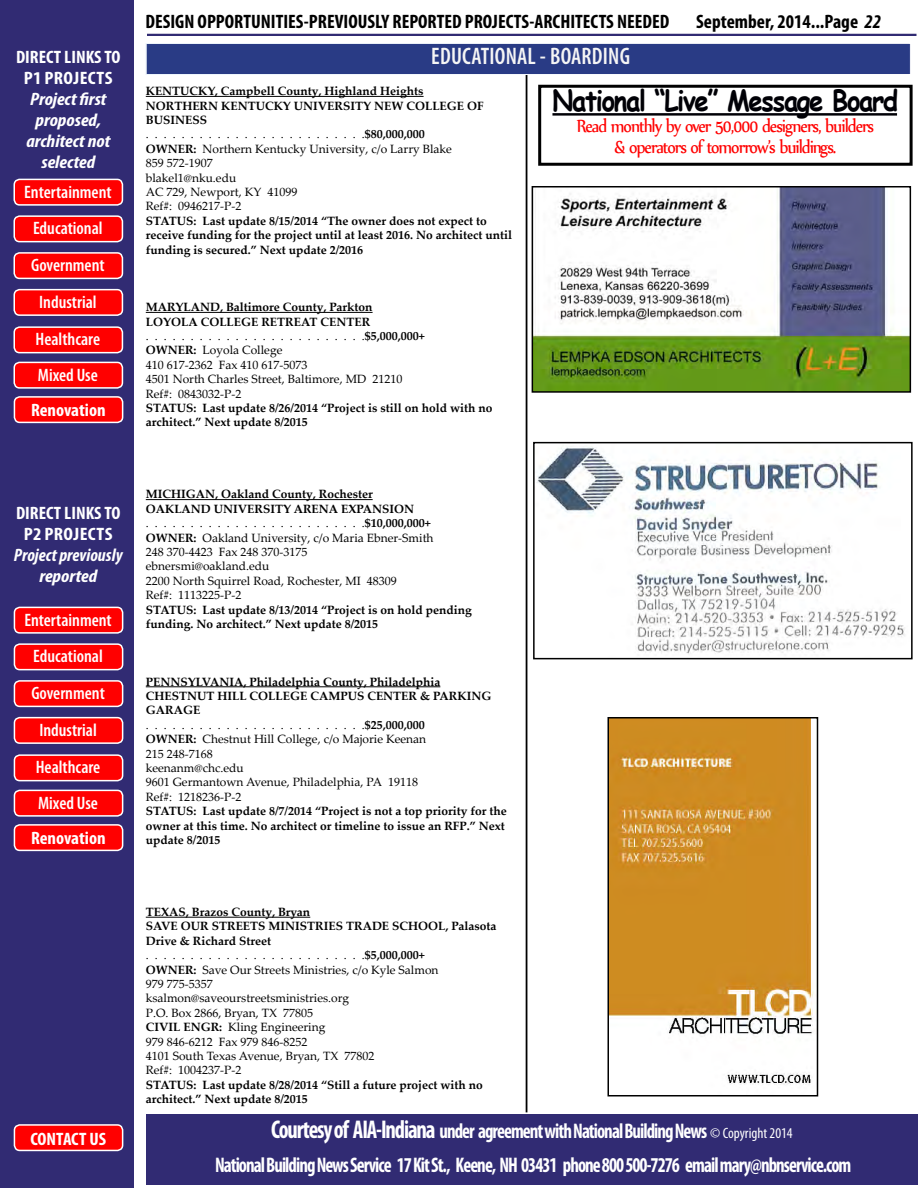
<style>
.page{position:relative;width:918px;height:1188px;background:#fff}
.page>*{position:absolute;margin:0;border:0;box-sizing:border-box;transform-origin:0 0}
.BENEFITS_HEAD{font:700 28.8px "Comic Sans MS";letter-spacing:-.05em;color:#000006;scale:.89 1}
.BENEFITS_HEAD-2{font:600 condensed 24px "Myriad Pro";letter-spacing:.01em;color:#f5f5f5;scale:.95 1}
.BENEFITS_HEAD-3{font:700 condensed 21.15px "Myriad Pro";letter-spacing:-.05em;color:#fff;scale:.89 1}
.BENEFITS_HEAD-4{font:21.15px/21px "Nyala";letter-spacing:-.05em;color:#f00;text-align:center;scale:.89 1}
.BENEFITS_HEAD-5{font:700 condensed 19.5px "Myriad Pro";color:#000}
.BENEFITS_HEAD-6{font:600 condensed 18px "Myriad Pro";color:#fff}
.BENEFITS_HEAD-7{font:700 condensed 18px "Myriad Pro";color:#fff;scale:1.04 1}
.BENEFITS_HEAD-8{font:italic 700 condensed 18px "Myriad Pro";color:#fff;scale:1.1 1}
.BENEFITS_HEAD-9{font:700 condensed 18px "Myriad Pro";letter-spacing:.02em;color:#fff;scale:1.1 1}
.BENEFITS_HEAD-10{font:italic 700 condensed 18px "Myriad Pro";color:#fff}
.t1{font:700 12px/14.4px "Palatino Linotype";color:#000}
.t2{font:12px/14.4px "Palatino Linotype";color:#000}
.s1{font-style:italic}
.s2{font-weight:400}
.s3{font-weight:700}
.s4{font-size:25.8px}
.s5{font-weight:400;font-size:15px}
</style>
<div class="page">
<div style="left:0;top:0;width:133px;height:1188px;background:#312b73"></div>
<svg style="left:13px;top:1124px;width:111px;height:26px;background:#f9181a"></svg>
<svg style="left:13px;top:178px;width:111px;height:27px;background:#f51d20"></svg>
<svg style="left:13px;top:396px;width:111px;height:26px;background:#f9181a"></svg>
<svg style="left:13px;top:215px;width:111px;height:27px;background:#f71f21"></svg>
<svg style="left:13px;top:252px;width:111px;height:26px;background:#f9181a"></svg>
<svg style="left:13px;top:288px;width:111px;height:27px;background:#f41b1f"></svg>
<svg style="left:13px;top:326px;width:111px;height:27px;background:#f71f21"></svg>
<svg style="left:13px;top:361px;width:111px;height:27px;background:#f51d20"></svg>
<svg style="left:13px;top:824px;width:111px;height:26px;background:#f9191a"></svg>
<svg style="left:13px;top:606px;width:111px;height:27px;background:#f51d20"></svg>
<svg style="left:13px;top:643px;width:111px;height:27px;background:#f71f21"></svg>
<svg style="left:13px;top:680px;width:111px;height:26px;background:#f9191a"></svg>
<svg style="left:13px;top:716px;width:111px;height:27px;background:#f41b1f"></svg>
<svg style="left:13px;top:754px;width:111px;height:27px;background:#f71f21"></svg>
<svg style="left:13px;top:789px;width:111px;height:27px;background:#f51d20"></svg>
<hr style="left:147px;top:34px;width:769px;height:2px;background:#312b73">
<div style="left:146px;top:1114px;width:772px;height:70px;background:#312b73"></div>
<hr style="left:526px;top:43px;width:1px;height:1069px;background:#000">
<hr style="left:552px;top:113px;width:345px;height:3px;background:#000006">
<div style="left:538px;top:85px;width:375px;height:81px;border:3px solid #000"></div>
<img style="left:610px;top:720px;width:204px;height:365px">
<div style="left:607px;top:717px;width:211px;height:379px;border:2px solid #000"></div>
<img style="left:535px;top:189px;width:373px;height:201px">
<div style="left:532px;top:186px;width:379px;height:207px;border:2px solid #000"></div>
<img style="left:536px;top:446px;width:369px;height:208px">
<div style="left:533px;top:442px;width:380px;height:217px;border:2px solid #000"></div>
<hr style="left:146px;top:96px;width:278px;height:1px;background:#000">
<hr style="left:146px;top:312px;width:227px;height:1px;background:#000">
<hr style="left:146px;top:499px;width:227px;height:1px;background:#000">
<hr style="left:146px;top:686px;width:294px;height:1px;background:#000">
<hr style="left:146px;top:917px;width:164px;height:1px;background:#000">
<div style="left:146px;top:43px;width:764px;height:32px;background:#293b85"></div>
<div style="left:146px;top:43px;width:765px;height:32px;border:1px solid #fff"></div>
<p class="BENEFITS_HEAD-7" style="left:16px;top:47px;width:102px">DIRECT LINKS TO</p>
<p class="BENEFITS_HEAD-9" style="left:24px;top:68px;width:82px">P1 PROJECTS</p>
<p class="BENEFITS_HEAD-8" style="left:30px;top:90px;width:71px">Project first</p>
<p class="BENEFITS_HEAD-8" style="left:35px;top:111px;width:61px">proposed,</p>
<p class="BENEFITS_HEAD-8" style="left:26px;top:132px;width:78px">architect not</p>
<p class="BENEFITS_HEAD-8" style="left:41px;top:153px;width:50px">selected</p>
<p class="BENEFITS_HEAD-6" style="left:24px;top:182px;width:89px">Entertainment</p>
<p class="BENEFITS_HEAD-6" style="left:33px;top:219px;width:71px">Educational</p>
<p class="BENEFITS_HEAD-6" style="left:31px;top:255px;width:75px">Government</p>
<p class="BENEFITS_HEAD-6" style="left:39px;top:292px;width:59px">Industrial</p>
<p class="BENEFITS_HEAD-6" style="left:36px;top:330px;width:66px">Healthcare</p>
<p class="BENEFITS_HEAD-6" style="left:38px;top:365px;width:61px">Mixed Use</p>
<p class="BENEFITS_HEAD-7" style="left:31px;top:401px;width:73px">Renovation</p>
<p class="BENEFITS_HEAD-5" style="left:146px;top:11px;width:525px">DESIGN OPPORTUNITIES-PREVIOUSLY REPORTED PROJECTS-ARCHITECTS NEEDED</p>
<p class="BENEFITS_HEAD-5" style="left:696px;top:11px;width:187px">September, 2014...Page <span class="s1">22</span></p>
<p class="BENEFITS_HEAD-2" style="left:431px;top:43px;width:211px">EDUCATIONAL - BOARDING</p>
<p class="t1" style="left:146px;top:83px;width:368px">KENTUCKY, Campbell County, Highland Heights<br>NORTHERN KENTUCKY UNIVERSITY NEW COLLEGE OF BUSINESS<br><span class="s2">. . . . . . . . . . . . . . . . . . . . . . . . .</span>$80,000,000<br>OWNER: <span class="s2">Northern Kentucky University, c/o Larry Blake<br>859 572-1907<br>blakel1@nku.edu<br>AC 729, Newport, KY 41099<br>Ref#: 0946217-P-2<br></span>STATUS: Last update 8/15/2014 “The owner does not expect to receive funding for the project until at least 2016. No architect until funding is secured.” Next update 2/2016</p>
<p class="t1" style="left:146px;top:299px;width:348px">MARYLAND, Baltimore County, Parkton<br>LOYOLA COLLEGE RETREAT CENTER<br><span class="s2">. . . . . . . . . . . . . . . . . . . . . . . . .</span>$5,000,000+<br>OWNER: <span class="s2">Loyola College<br>410 617-2362 Fax 410 617-5073<br>4501 North Charles Street, Baltimore, MD 21210<br>Ref#: 0843032-P-2<br></span>STATUS: Last update 8/26/2014 “Project is still on hold with no architect.” Next update 8/2015</p>
<p class="BENEFITS_HEAD" style="left:552px;top:79px;width:390px">National “Live” Message Board</p>
<p class="BENEFITS_HEAD-4" style="left:577px;top:114px;width:336px">Read monthly by over 50,000 designers, builders &amp; operators of tomorrow’s buildings.</p>
<p class="BENEFITS_HEAD-7" style="left:16px;top:504px;width:102px">DIRECT LINKS TO</p>
<p class="BENEFITS_HEAD-9" style="left:24px;top:525px;width:82px">P2 PROJECTS</p>
<p class="BENEFITS_HEAD-10" style="left:14px;top:546px;width:110px">Project previously</p>
<p class="BENEFITS_HEAD-8" style="left:39px;top:567px;width:54px">reported</p>
<p class="BENEFITS_HEAD-6" style="left:24px;top:610px;width:89px">Entertainment</p>
<p class="BENEFITS_HEAD-6" style="left:33px;top:647px;width:71px">Educational</p>
<p class="BENEFITS_HEAD-6" style="left:31px;top:683px;width:75px">Government</p>
<p class="BENEFITS_HEAD-6" style="left:39px;top:720px;width:59px">Industrial</p>
<p class="BENEFITS_HEAD-6" style="left:36px;top:758px;width:66px">Healthcare</p>
<p class="BENEFITS_HEAD-6" style="left:38px;top:793px;width:61px">Mixed Use</p>
<p class="BENEFITS_HEAD-7" style="left:31px;top:829px;width:73px">Renovation</p>
<p class="t1" style="left:146px;top:487px;width:328px">MICHIGAN, Oakland County, Rochester<br>OAKLAND UNIVERSITY ARENA EXPANSION<br><span class="s2">. . . . . . . . . . . . . . . . . . . . . . . . .</span>$10,000,000+ OWNER: <span class="s2">Oakland University, c/o Maria Ebner-Smith<br>248 370-4423 Fax 248 370-3175<br>ebnersmi@oakland.edu<br>2200 North Squirrel Road, Rochester, MI 48309<br>Ref#: 1113225-P-2<br></span>STATUS: Last update 8/13/2014 “Project is on hold pending funding. No architect.” Next update 8/2015</p>
<p class="t1" style="left:146px;top:674px;width:363px">PENNSYLVANIA, Philadelphia County, Philadelphia CHESTNUT HILL COLLEGE CAMPUS CENTER &amp; PARKING GARAGE<br><span class="s2">. . . . . . . . . . . . . . . . . . . . . . . . .</span>$25,000,000<br>OWNER: <span class="s2">Chestnut Hill College, c/o Majorie Keenan<br>215 248-7168<br>keenanm@chc.edu<br>9601 Germantown Avenue, Philadelphia, PA 19118<br>Ref#: 1218236-P-2<br></span>STATUS: Last update 8/7/2014 “Project is not a top priority for the owner at this time. No architect or timeline to issue an RFP.” Next update 8/2015</p>
<p class="BENEFITS_HEAD-7" style="left:30px;top:1129px;width:74px">CONTACT US</p>
<p class="t2" style="left:146px;top:904px;width:352px"><span class="s3">TEXAS, Brazos County, Bryan<br>SAVE OUR STREETS MINISTRIES TRADE SCHOOL, Palasota Drive &amp; Richard Street<br></span>. . . . . . . . . . . . . . . . . . . . . . . . .<span class="s3">$5,000,000+<br>OWNER:</span> Save Our Streets Ministries, c/o Kyle Salmon<br>979 775-5357<br>ksalmon@saveourstreetsministries.org<br>P.O. Box 2866, Bryan, TX 77805<br><span class="s3">CIVIL ENGR:</span> Kling Engineering<br>979 846-6212 Fax 979 846-8252<br>4101 South Texas Avenue, Bryan, TX 77802<br>Ref#: 1004237-P-2<br><span class="s3">STATUS: Last update 8/28/2014 “Still a future project with no architect.” Next update 8/2015</span></p>
<p class="BENEFITS_HEAD-3" style="left:271px;top:1119px;width:588px"><span class="s4">Courtesy of AIA-Indiana</span> under agreement with National Building News <span class="s5">© Copyright 2014</span></p>
<p class="BENEFITS_HEAD-3" style="left:215px;top:1154px;width:717px">National Building News Service 17 Kit St., Keene, NH 03431 phone 800 500-7276 email mary@nbnservice.com</p>
</div>
